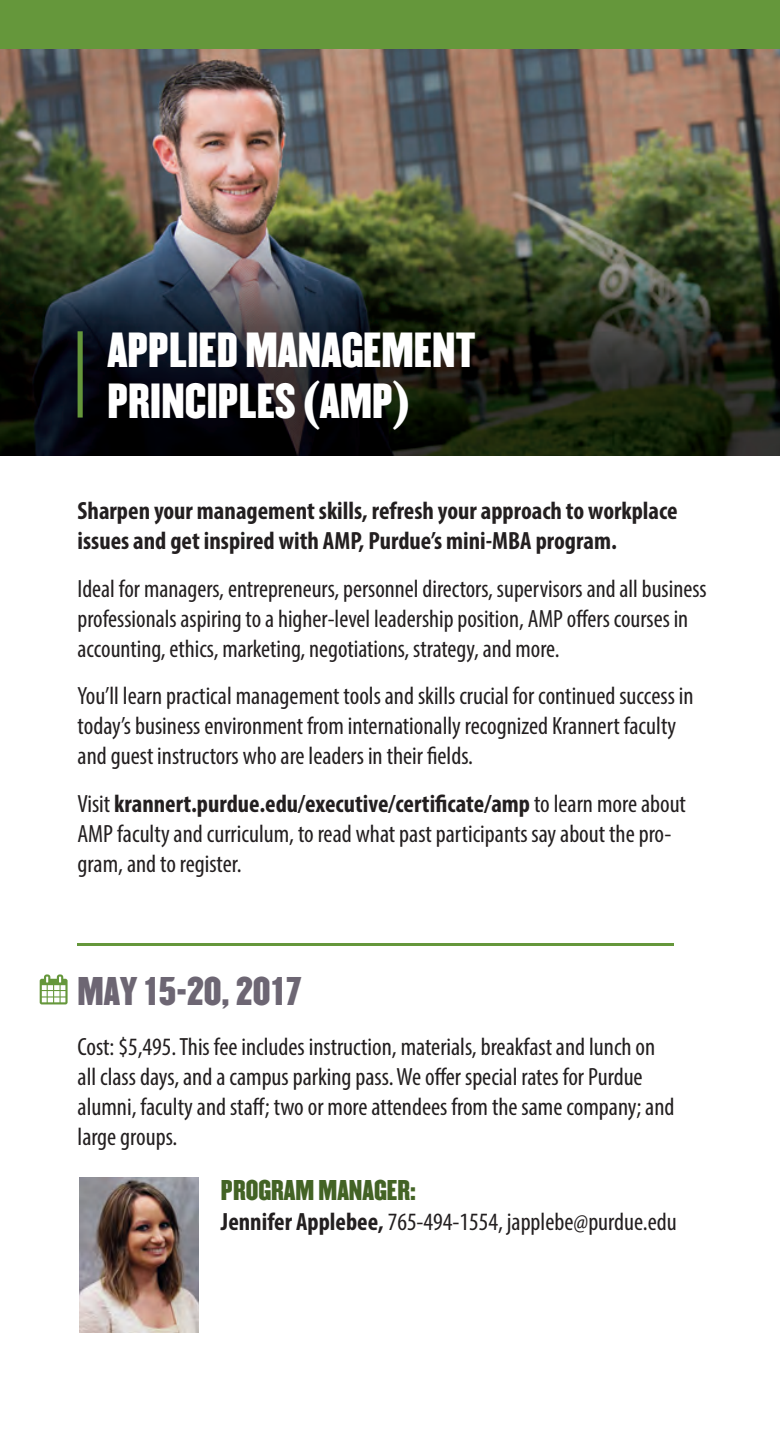
<style>
.page{position:relative;width:780px;height:1438px;background:#fff}
.page>*{position:absolute;margin:0;border:0;box-sizing:border-box;transform-origin:0 0}
.t1{font:43px/51.8px "Champion HTF Welterweight";color:#fff}
.t2{font:35px "Champion HTF Welterweight";color:#6d6673}
.t3{font:condensed 25px/30px "Myriad Pro";color:#231f20}
.t4{font:700 condensed 25px/30px "Myriad Pro";color:#231f20}
.t5{font:25px "Champion HTF Welterweight";color:#436325}
.s1{font-weight:700}
</style>
<div class="page">
<hr style="left:78px;top:943px;width:595px;height:3px;background:#65973b">
<img style="left:0;top:49px;width:779px;height:406px">
<div style="left:0;top:0;width:779px;height:49px;background:#65973b"></div>
<div style="left:78px;top:331px;width:5px;height:86px;background:#65973b"></div>
<svg style="left:40px;top:974px;width:28px;height:30px"></svg>
<img style="left:79px;top:1178px;width:119px;height:154px">
<h2 class="t1" style="left:107px;top:325px;width:370px">APPLIED MANAGEMENT<br>PRINCIPLES (AMP)</h2>
<p class="t4" style="left:78px;top:495px;width:601px">Sharpen your management skills, refresh your approach to workplace issues and get inspired with AMP, Purdue’s mini-MBA program.</p>
<p class="t3" style="left:78px;top:573px;width:630px">Ideal for managers, entrepreneurs, personnel directors, supervisors and all business professionals aspiring to a higher-level leadership position, AMP offers courses in accounting, ethics, marketing, negotiations, strategy, and more.</p>
<p class="t3" style="left:78px;top:681px;width:617px">You’ll learn practical management tools and skills crucial for continued success in today’s business environment from internationally recognized Krannert faculty and guest instructors who are leaders in their fields.</p>
<p class="t3" style="left:78px;top:788px;width:609px">Visit <span class="s1">krannert.purdue.edu/executive/certificate/amp</span> to learn more about<br>AMP faculty and curriculum, to read what past participants say about the pro&shy;gram, and to register.</p>
<h3 class="t2" style="left:78px;top:967px;width:226px">MAY 15-20, 2017</h3>
<p class="t3" style="left:78px;top:1031px;width:598px">Cost: $5,495. This fee includes instruction, materials, breakfast and lunch on all class days, and a campus parking pass. We offer special rates for Purdue alumni, faculty and staff; two or more attendees from the same company; and large groups.</p>
<h4 class="t5" style="left:221px;top:1172px;width:196px">PROGRAM MANAGER:</h4>
<p class="t3" style="left:221px;top:1206px;width:457px"><span class="s1">Jennifer Applebee,</span> 765-494-1554, japplebe@purdue.edu</p>
</div>
